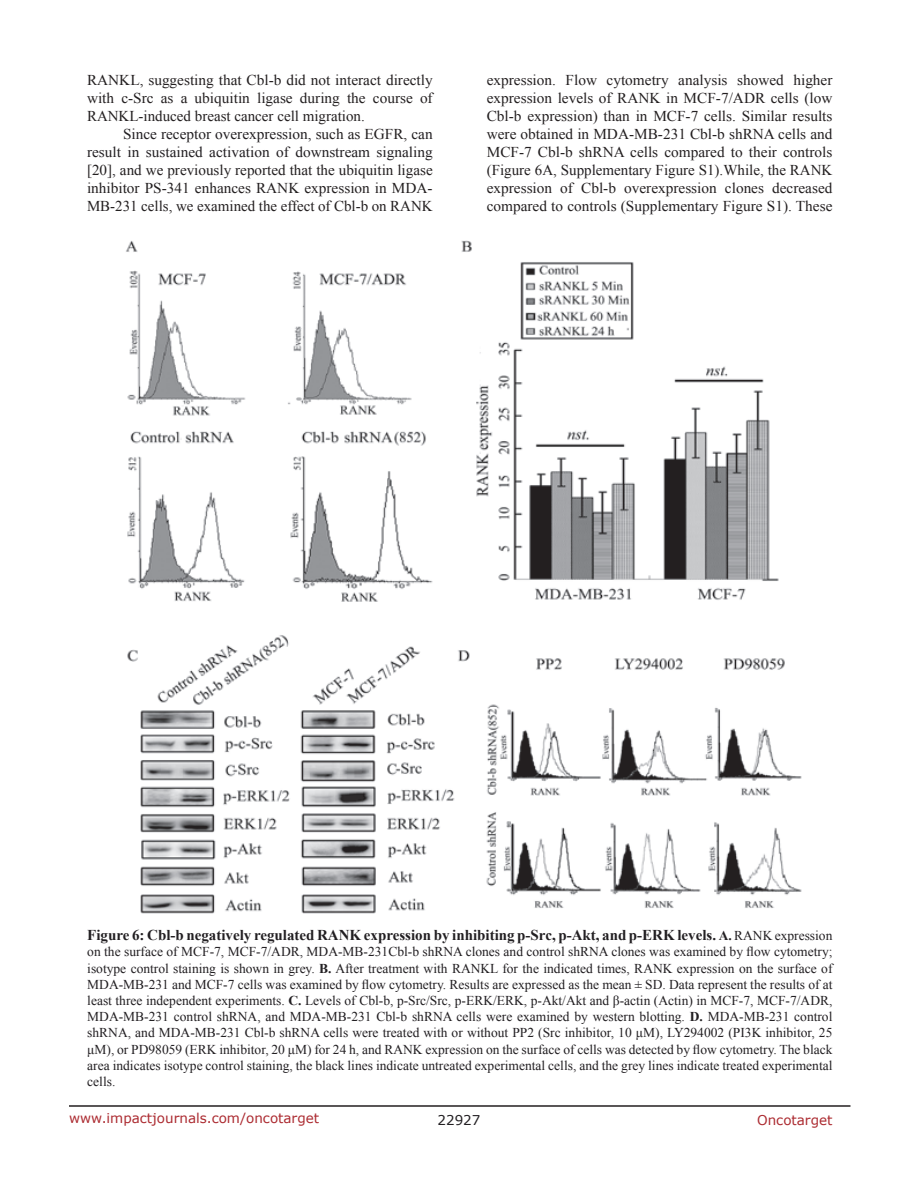
<style>
.page{position:relative;width:918px;height:1188px;background:#fff}
.page>*{position:absolute;margin:0;border:0;box-sizing:border-box;transform-origin:0 0}
.BodyText{font:15px/18px "Times New Roman";color:#231f20;text-align:justify}
.FigureText{font:700 15px "Times New Roman";color:#221f22}
.FigureText-2{font:13.5px/16.2px "Times New Roman";color:#221f22;text-align:justify}
.t1{font:13.5px "Verdana";color:#ac2b31}
.t2{font:13.5px "Verdana";color:#221f22}
.s1{color:#221f22}
.s2{font-size:13.5px}
.s3{font-weight:400;font-size:13.5px}
.s4{font-weight:700}
</style>
<div class="page">
<hr style="left:69px;top:1105px;width:781px;height:2px;background:#231f20">
<img style="left:126px;top:240px;width:676px;height:674px">
<p class="BodyText" style="left:87px;top:71px;width:347px">RANKL, suggesting that Cbl-b did not interact directly with c-Src as a ubiquitin ligase during the course of RANKL-induced breast cancer cell migration.</p>
<p class="BodyText" style="left:87px;top:125px;width:347px;text-indent:36px"><span class="s1">Since receptor overexpression,</span> such as EGFR, <span class="s1">can result in sustained activation of downstream signaling </span>[20]<span class="s1">,</span> and we previously reported that the ubiquitin ligase inhibitor PS-341 enhances RANK expression in MDA-MB-231 cells, we examined the effect of Cbl-b on RANK</p>
<p class="BodyText" style="left:487px;top:71px;width:347px">expression. Flow cytometry analysis showed higher expression levels of RANK in MCF-7/ADR cells (low Cbl-b expression) than in MCF-7 cells. Similar results were obtained in MDA-MB-231 Cbl-b shRNA cells and MCF-7 Cbl-b shRNA cells compared to their controls (Figure 6A, <span class="s1">Supplementary</span> Figure S1).While, the RANK expression of Cbl-b overexpression clones decreased compared to controls (<span class="s1">Supplementary</span> Figure S1). These</p>
<p class="FigureText" style="left:87px;top:925px;width:747px">Figure 6: Cbl-b negatively regulated RANK expression by inhibiting p-Src, p-Akt, and p-ERK levels. <span class="s2">A.</span> <span class="s3">RANK expression</span></p>
<p class="FigureText-2" style="left:87px;top:944px;width:747px">on the surface of MCF-7, MCF-7/ADR, MDA-MB-231Cbl-b shRNA clones and control shRNA clones was examined by flow cytometry; isotype control staining is shown in grey. <span class="s4">B.</span> After treatment with RANKL for the indicated times, RANK expression on the surface of MDA-MB-231 and MCF-7 cells was examined by flow cytometry. Results are expressed as the mean ± SD. Data represent the results of at least three independent experiments. <span class="s4">C.</span> Levels of Cbl-b, p-Src/Src, p-ERK/ERK, p-Akt/Akt and β-actin (Actin) in MCF-7, MCF-7/ADR, MDA-MB-231 control shRNA, and MDA-MB-231 Cbl-b shRNA cells were examined by western blotting. <span class="s4">D.</span> MDA-MB-231 control shRNA, and MDA-MB-231 Cbl-b shRNA cells were treated with or without PP2 (Src inhibitor, 10 μM), LY294002 (PI3K inhibitor, 25 μM), or PD98059 (ERK inhibitor, 20 μΜ) for 24 h, and RANK expression on the surface of cells was detected by flow cytometry. The black area indicates isotype control staining, the black lines indicate untreated experimental cells, and the grey lines indicate treated experimental cells.</p>
<p class="t1" style="left:69px;top:1109px;width:252px">www.impactjournals.com/oncotarget</p>
<p class="t2" style="left:438px;top:1111px;width:44px">22927</p>
<p class="t1" style="left:757px;top:1111px;width:77px">Oncotarget</p>
</div>
